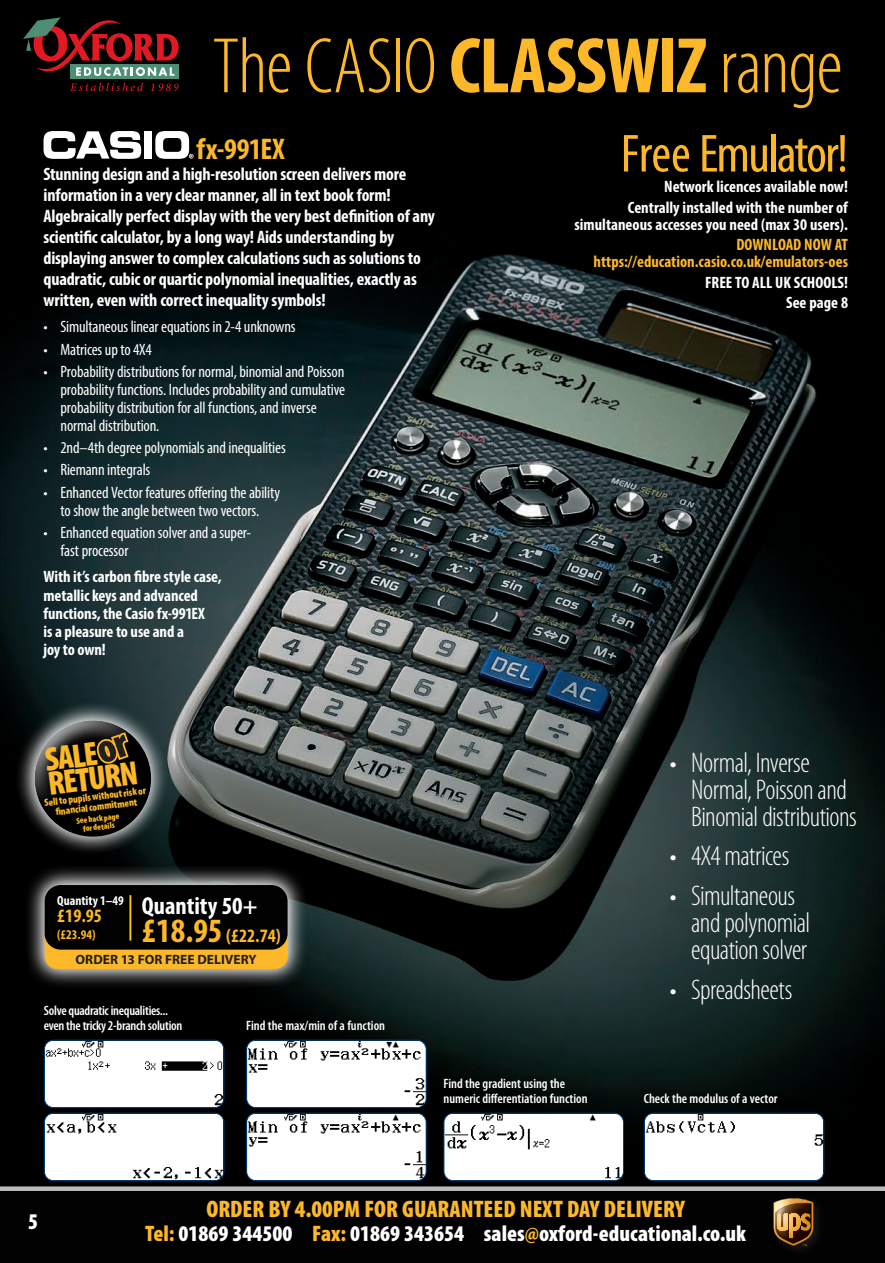
<style>
.page{position:relative;width:885px;height:1263px;background:#fff}
.page>*{position:absolute;margin:0;border:0;box-sizing:border-box;transform-origin:0 0}
.t1{font:300 condensed 79.5px "Myriad Pro";letter-spacing:-.015em;color:#fcb828}
.t2{font:condensed 54px "Myriad Pro";letter-spacing:-.03em;color:#fcb828}
.t3{font:900 condensed 33.9px/24.3px "Myriad Pro";color:#fcb828}
.t4{font:700 condensed 30px "Myriad Pro";color:#fcb828}
.t5{font:300 condensed 28.5px/27px "Myriad Pro";letter-spacing:-.02em;color:#fff}
.t6{font:700 condensed 24.75px "Myriad Pro";color:#fff}
.t7{font:900 condensed 24px "Myriad Pro";color:#fcb828}
.t8{font:900 condensed 22.5px "Myriad Pro";color:#fff}
.t9{font:700 condensed 19.05px "Myriad Pro";color:#fcb828}
.t10{font:700 condensed 18px/21px "Myriad Pro";letter-spacing:-.01em;color:#fff}
.t11{font:condensed 16.5px/18px "Myriad Pro";letter-spacing:-.01em;color:#fff}
.t12{font:700 condensed 16.5px/18px "Myriad Pro";color:#fff;text-align:right}
.t13{font:700 condensed 16.5px/16.5px "Myriad Pro";color:#fcb828;text-align:right}
.t14{font:600 condensed 13.5px/15px "Myriad Pro";color:#fff}
.t15{font:600 condensed 13.5px/15px "Myriad Pro";letter-spacing:-.02em;color:#fff}
.t16{font:700 13.5px "Myriad Pro";color:#231f20}
.t17{font:700 condensed 13.35px "Myriad Pro";color:#fff}
.t18{font:700 condensed 13.35px "Myriad Pro";color:#fcb828}
.t19{font:900 condensed 10.35px/10.4px "Myriad Pro";color:#fcb828;text-align:center}
.t20{font:900 condensed 8.55px/8.6px "Myriad Pro";color:#fcb828;text-align:center}
.s1{font-weight:700}
.s2{font-size:34.2px}
.s3{color:#fcb828}
</style>
<div class="page">
<img style="left:0;top:0;width:884px;height:1186px">
<div style="left:0;top:1187px;width:884px;height:76px;background:#010101"></div>
<div style="left:0;top:1186px;width:884px;height:5px;background:#bcbdc0"></div>
<div style="left:769px;top:1194px;width:57px;height:64px;background:#231f20;opacity:.75"></div>
<svg style="left:769px;top:1194px;width:44px;height:52px"></svg>
<svg style="left:43px;top:131px;width:98px;height:28px"></svg>
<div style="left:144px;top:131px;width:8px;height:28px;background:#fff"></div>
<svg style="left:155px;top:131px;width:38px;height:28px"></svg>
<img style="left:44px;top:1040px;width:180px;height:68px">
<div style="left:44px;top:1040px;width:180px;height:68px;border:1px solid #004684;border-radius:9px"></div>
<img style="left:44px;top:1113px;width:180px;height:68px">
<div style="left:44px;top:1113px;width:180px;height:68px;border:1px solid #004684;border-radius:9px"></div>
<img style="left:246px;top:1040px;width:180px;height:68px">
<div style="left:246px;top:1040px;width:180px;height:68px;border:1px solid #004684;border-radius:9px"></div>
<img style="left:246px;top:1113px;width:180px;height:68px">
<div style="left:246px;top:1113px;width:180px;height:68px;border:1px solid #004684;border-radius:9px"></div>
<img style="left:444px;top:1113px;width:179px;height:68px">
<div style="left:443px;top:1113px;width:181px;height:68px;border:1px solid #004684;border-radius:9px"></div>
<img style="left:644px;top:1113px;width:179px;height:68px">
<div style="left:643px;top:1113px;width:181px;height:68px;border:1px solid #004684;border-radius:9px"></div>
<svg style="left:24px;top:865px;width:283px;height:124px"></svg>
<div style="left:45px;top:917px;width:242px;height:52px;background:#fcb828;border-radius:13px"></div>
<div style="left:45px;top:885px;width:242px;height:65px;background:#010101;border-radius:16px"></div>
<hr style="left:129px;top:895px;width:2px;height:46px;background:#fec80b">
<img style="left:856px;top:943px;width:28px;height:161px">
<div style="left:71px;top:64px;width:108px;height:15px;background:#4c8f75"></div>
<svg style="left:23px;top:17px;width:155px;height:59px"></svg>
<svg style="left:70px;top:83px;width:73px;height:8px"></svg>
<svg style="left:151px;top:84px;width:28px;height:7px"></svg>
<svg style="left:6px;top:692px;width:174px;height:173px"></svg>
<h1 class="t1" style="left:213px;top:24px;width:631px">The CASIO <span class="s1">CLASSWIZ</span> range</h1>
<h2 class="t2" style="left:620px;top:121px;width:229px">Free Emulator!</h2>
<p class="t12" style="left:628px;top:176px;width:221px;line-height:20.7px">Network licences available now!<br>Centrally installed with the number of</p>
<p class="t12" style="left:574px;top:215px;width:275px">simultaneous accesses you need (max 30 users).</p>
<p class="t13" style="left:593px;top:236px;width:256px">DOWNLOAD NOW AT https://education.casio.co.uk/emulators-oes</p>
<p class="t12" style="left:705px;top:271px;width:144px;line-height:20.7px">FREE TO ALL UK SCHOOLS!<br>See page 8</p>
<h3 class="t4" style="left:196px;top:130px;width:90px">fx-991EX</h3>
<p class="t10" style="left:43px;top:163px;width:393px">Stunning design and a high-resolution screen delivers more information in a very clear manner, all in text book form!<br>Algebraically perfect display with the very best definition of any scientific calculator, by a long way! Aids understanding by displaying answer to complex calculations such as solutions to quadratic, cubic or quartic polynomial inequalities, exactly as written, even with correct inequality symbols!</p>
<p class="t11" style="left:43px;top:318px;width:254px">• Simultaneous linear equations in 2-4 unknowns</p>
<p class="t11" style="left:43px;top:340px;width:110px">• Matrices up to 4X4</p>
<p class="t11" style="left:61px;top:362px;width:286px;text-indent:-17px">• Probability distributions for normal, binomial and Poisson probability functions. Includes probability and cumulative probability distribution for all functions, and inverse normal distribution.</p>
<p class="t11" style="left:43px;top:438px;width:244px">• 2nd–4th degree polynomials and inequalities</p>
<p class="t11" style="left:43px;top:461px;width:108px">• Riemann integrals</p>
<p class="t11" style="left:43px;top:483px;width:238px;text-align:center">• Enhanced Vector features offering the ability to show the angle between two vectors.</p>
<p class="t11" style="left:61px;top:523px;width:192px;text-indent:-17px">• Enhanced equation solver and a super&shy;fast processor</p>
<p class="t12" style="left:43px;top:568px;width:180px;text-align:left">With it’s carbon fibre style case, metallic keys and advanced functions, the Casio fx-991EX<br>is a pleasure to use and a<br>joy to own!</p>
<h3 class="t3" style="left:44px;top:748px;width:92px;rotate:-7deg">SALE<br>RETURN</h3>
<p class="t19" style="left:44px;top:798px;width:104px;rotate:-7deg">Sell to pupils without risk or fi nancial commitment</p>
<p class="t20" style="left:76px;top:817px;width:45px;rotate:-7deg">See back page for details</p>
<p class="t17" style="left:57px;top:892px;width:68px">Quantity 1–49</p>
<p class="t9" style="left:57px;top:904px;width:46px">£19.95</p>
<p class="t18" style="left:57px;top:926px;width:40px">(£23.94)</p>
<h3 class="t6" style="left:142px;top:890px;width:117px">Quantity 50+</h3>
<p class="t9" style="left:142px;top:924px;width:141px"><span class="s2">£18.95</span> (£22.74)</p>
<p class="t16" style="left:76px;top:951px;width:182px">ORDER 13 FOR FREE DELIVERY</p>
<p class="t15" style="left:44px;top:1003px;width:140px">Solve quadratic inequalities... even the tricky 2-branch solution</p>
<p class="t14" style="left:246px;top:1018px;width:140px">Find the max/min of a function</p>
<p class="t14" style="left:443px;top:1076px;width:146px">Find the gradient using the numeric differentiation function</p>
<h3 class="t5" style="left:691px;top:749px;width:167px;text-indent:-21px">• Normal, Inverse<br>Normal, Poisson and<br>Binomial distributions</h3>
<h3 class="t5" style="left:669px;top:843px;width:121px">• 4X4 matrices</h3>
<h3 class="t5" style="left:691px;top:883px;width:121px;text-indent:-21px">• Simultaneous and polynomial equation solver</h3>
<h3 class="t5" style="left:669px;top:976px;width:124px">• Spreadsheets</h3>
<p class="t14" style="left:643px;top:1091px;width:135px">Check the modulus of a vector</p>
<h3 class="t8" style="left:28px;top:1209px;width:11px">5</h3>
<h3 class="t7" style="left:206px;top:1196px;width:480px">ORDER BY 4.00PM FOR GUARANTEED NEXT DAY DELIVERY</h3>
<h3 class="t8" style="left:145px;top:1221px;width:602px"><span class="s3">Tel:</span> 01869 344500 <span class="s3">Fax:</span> 01869 343654 sales<span class="s3">@</span>oxford-educational.co.uk</h3>
</div>
